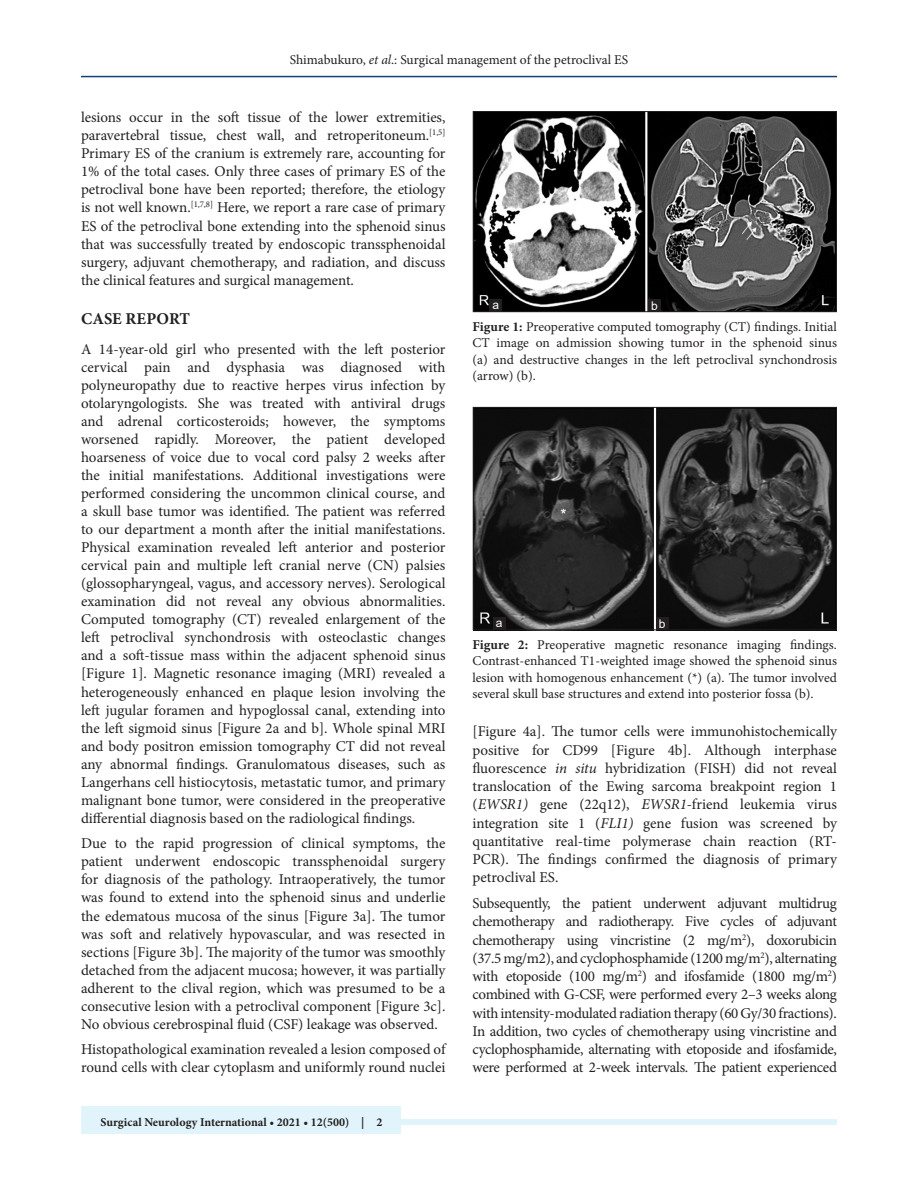
<style>
.page{position:relative;width:918px;height:1188px;background:#fff}
.page>*{position:absolute;margin:0;border:0;box-sizing:border-box;transform-origin:0 0}
.t1{font:700 16.5px "Minion Pro";letter-spacing:.005em;color:#231f20}
.TX{font:15px/18px "Minion Pro";letter-spacing:-.005em;color:#231f20;text-align:justify}
.FGC{font:13.5px/16.5px "Minion Pro";color:#231f20;text-align:justify}
.JF{font:700 12px "Minion Pro";color:#231f20}
.LABEL{font:12px "Arial";color:#fff}
.s1{font-style:italic}
.s2{font-weight:700}
</style>
<div class="page">
<hr style="left:81px;top:76px;width:756px;height:1px;background:#164077">
<div style="left:81px;top:1119px;width:756px;height:6px;background:#e1f4fc"></div>
<div style="left:81px;top:1106px;width:319px;height:28px;background:#e1f4fc"></div>
<img style="left:475px;top:113px;width:360px;height:197px">
<div style="left:473px;top:111px;width:364px;height:201px;border:1px solid #231f20"></div>
<div style="left:648px;top:299px;width:13px;height:13px;background:#231f20"></div>
<div style="left:490px;top:299px;width:12px;height:13px;background:#231f20"></div>
<img style="left:475px;top:409px;width:360px;height:219px">
<div style="left:473px;top:407px;width:364px;height:223px;border:1px solid #231f20"></div>
<div style="left:656px;top:617px;width:12px;height:13px;background:#231f20"></div>
<div style="left:493px;top:617px;width:13px;height:13px;background:#231f20"></div>
<p class="FGC" style="left:290px;top:51px;width:340px">Shimabukuro, <span class="s1">et al</span>.: Surgical management of the petroclival ES</p>
<p class="TX" style="left:81px;top:109px;width:366px">lesions occur in the soft tissue of the lower extremities, paravertebral tissue, chest wall, and retroperitoneum.<sup>[1,5] </sup>Primary ES of the cranium is extremely rare, accounting for 1% of the total cases. Only three cases of primary ES of the petroclival bone have been reported; therefore, the etiology is not well known.<sup>[1,7,8]</sup> Here, we report a rare case of primary ES of the petroclival bone extending into the sphenoid sinus that was successfully treated by endoscopic transsphenoidal surgery, adjuvant chemotherapy, and radiation, and discuss the clinical features and surgical management.</p>
<h1 class="t1" style="left:81px;top:307px;width:111px">CASE REPORT</h1>
<p class="TX" style="left:81px;top:340px;width:366px">A 14-year-old girl who presented with the left posterior cervical pain and dysphasia was diagnosed with polyneuropathy due to reactive herpes virus infection by otolaryngologists. She was treated with antiviral drugs and adrenal corticosteroids; however, the symptoms worsened rapidly. Moreover, the patient developed hoarseness of voice due to vocal cord palsy 2 weeks after the initial manifestations. Additional investigations were performed considering the uncommon clinical course, and a skull base tumor was identified. The patient was referred to our department a month after the initial manifestations.<br>Physical examination revealed left anterior and posterior cervical pain and multiple left cranial nerve (CN) palsies (glossopharyngeal, vagus, and accessory nerves). Serological examination did not reveal any obvious abnormalities.<br>Computed tomography (CT) revealed enlargement of the left petroclival synchondrosis with osteoclastic changes and a soft-tissue mass within the adjacent sphenoid sinus [Figure 1]. Magnetic resonance imaging (MRI) revealed a heterogeneously enhanced en plaque lesion involving the left jugular foramen and hypoglossal canal, extending into the left sigmoid sinus [Figure 2a and b]. Whole spinal MRI and body positron emission tomography CT did not reveal any abnormal findings. Granulomatous diseases, such as Langerhans cell histiocytosis, metastatic tumor, and primary malignant bone tumor, were considered in the preoperative differential diagnosis based on the radiological findings.</p>
<p class="TX" style="left:81px;top:835px;width:366px">Due to the rapid progression of clinical symptoms, the patient underwent endoscopic transsphenoidal surgery for diagnosis of the pathology. Intraoperatively, the tumor was found to extend into the sphenoid sinus and underlie the edematous mucosa of the sinus [Figure 3a]. The tumor was soft and relatively hypovascular, and was resected in sections [Figure 3b]. The majority of the tumor was smoothly detached from the adjacent mucosa; however, it was partially adherent to the clival region, which was presumed to be a consecutive lesion with a petroclival component [Figure 3c].<br>No obvious cerebrospinal fluid (CSF) leakage was observed.</p>
<p class="TX" style="left:81px;top:1041px;width:366px">Histopathological examination revealed a lesion composed of round cells with clear cytoplasm and uniformly round nuclei</p>
<p class="JF" style="left:100px;top:1113px;width:284px">Surgical Neurology International • 2021 • 12(500) | 2</p>
<p class="LABEL" style="left:493px;top:296px;width:8px">a</p>
<p class="LABEL" style="left:651px;top:297px;width:8px">b</p>
<p class="FGC" style="left:472px;top:318px;width:366px"><span class="s2">Figure 1:</span> Preoperative computed tomography (CT) findings. Initial CT image on admission showing tumor in the sphenoid sinus (a) and destructive changes in the left petroclival synchondrosis (arrow) (b).</p>
<p class="LABEL" style="left:496px;top:614px;width:8px">a</p>
<p class="LABEL" style="left:659px;top:616px;width:8px">b</p>
<p class="FGC" style="left:472px;top:636px;width:366px"><span class="s2">Figure 2:</span> Preoperative magnetic resonance imaging findings.<br>Contrast-enhanced T1-weighted image showed the sphenoid sinus lesion with homogenous enhancement (*) (a). The tumor involved several skull base structures and extend into posterior fossa (b).</p>
<p class="TX" style="left:472px;top:722px;width:366px">[Figure 4a]. The tumor cells were immunohistochemically positive for CD99 [Figure 4b]. Although interphase fluorescence <span class="s1">in situ</span> hybridization (FISH) did not reveal translocation of the Ewing sarcoma breakpoint region 1 (<span class="s1">EWSR1)</span> gene (22q12), <span class="s1">EWSR1-</span>friend leukemia virus integration site 1 (<span class="s1">FLI1)</span> gene fusion was screened by quantitative real-time polymerase chain reaction (RT-PCR). The findings confirmed the diagnosis of primary petroclival ES.</p>
<p class="TX" style="left:472px;top:894px;width:366px">Subsequently, the patient underwent adjuvant multidrug chemotherapy and radiotherapy. Five cycles of adjuvant chemotherapy using vincristine (2 mg/m<sup>2</sup>), doxorubicin (37.5 mg/m2), and cyclophosphamide (1200 mg/m<sup>2</sup>), alternating with etoposide (100 mg/m<sup>2</sup>) and ifosfamide (1800 mg/m<sup>2</sup>) combined with G-CSF, were performed every 2–3 weeks along with intensity-modulated radiation therapy (60 Gy/30 fractions).<br>In addition, two cycles of chemotherapy using vincristine and cyclophosphamide, alternating with etoposide and ifosfamide, were performed at 2-week intervals. The patient experienced</p>
</div>
